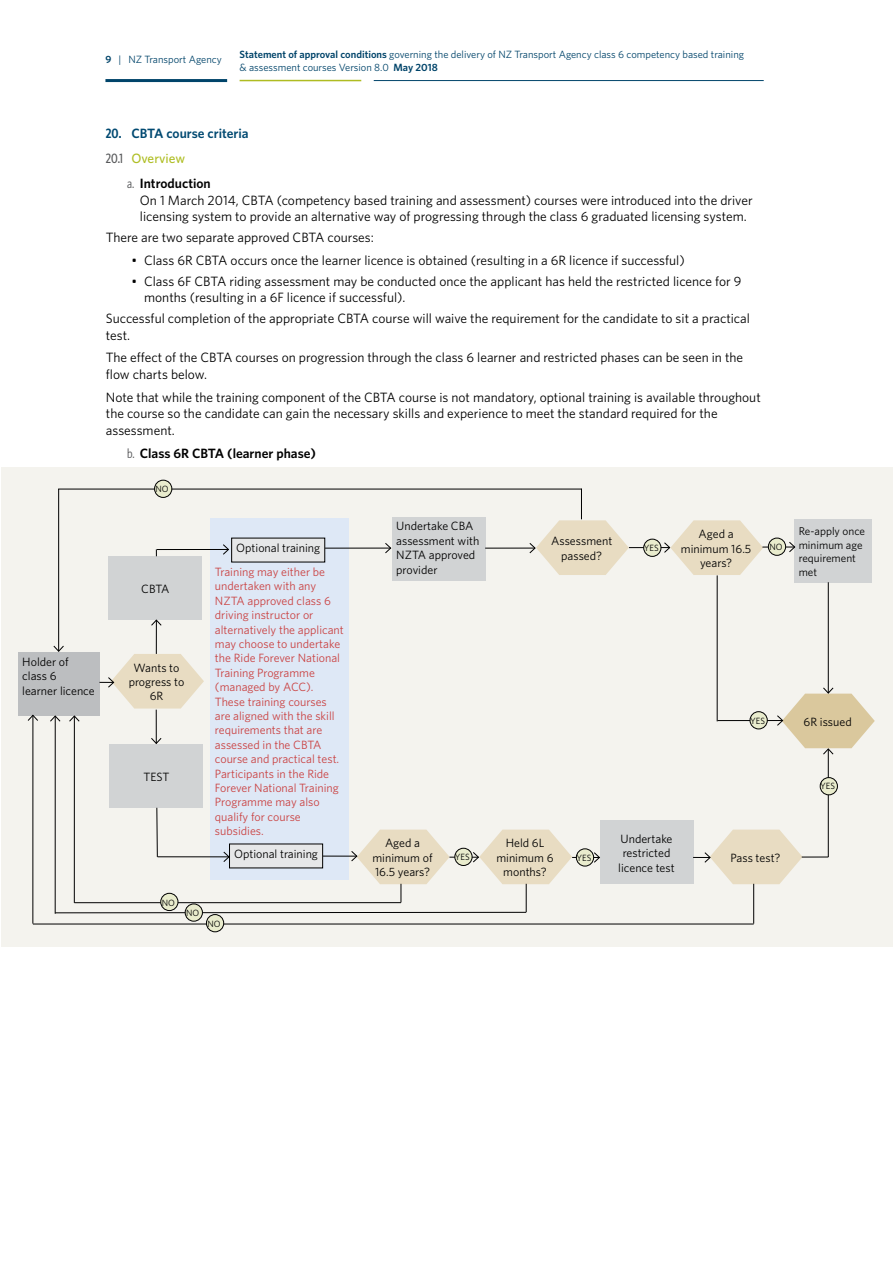
<style>
.page{position:relative;width:893px;height:1263px;background:#fff}
.page>*{position:absolute;margin:0;border:0;box-sizing:border-box;transform-origin:0 0}
.t1{font:13.5px/16.5px "Whitney";color:#000}
.t2{font:600 13.5px "Whitney";color:#000}
.t3{font:600 13.5px "Whitney";color:#004971}
.t4{font:500 13.5px "Whitney";color:#afbe24}
.t5{font:12px/14.4px "Whitney";color:#ca4242}
.t6{font:12px/14.4px "Whitney";color:#000;text-align:center}
.t7{font:11.25px/13.5px "Whitney";color:#000}
.t8{font:10.5px/12.6px "Whitney";color:#00446a}
.t9{font:9px "Whitney";color:#000}
.s1{font-weight:600}
.s2{font-family:"Whitney Condensed"}
.s3{font-family:"Whitney Condensed";color:#58595b}
.s4{font-family:"Whitney Condensed";font-weight:400;color:#58595b}
</style>
<div class="page">
<hr style="left:105px;top:79px;width:122px;height:3px;background:#00446a">
<hr style="left:374px;top:80px;width:390px;height:1px;background:#00446a">
<hr style="left:240px;top:80px;width:121px;height:1px;background:#afbc22">
<div style="left:1px;top:467px;width:891px;height:479px;background:#f4f3ee"></div>
<hr style="left:629px;top:547px;width:41px;height:1px;background:#000">
<div style="left:392px;top:517px;width:93px;height:63px;background:#d1d3d4"></div>
<div style="left:211px;top:519px;width:138px;height:361px;background:#dee8f6"></div>
<div style="left:232px;top:538px;width:93px;height:24px;background:#e6e7e8"></div>
<div style="left:600px;top:820px;width:93px;height:64px;background:#d1d3d4"></div>
<div style="left:109px;top:556px;width:93px;height:64px;background:#d1d3d4"></div>
<div style="left:18px;top:652px;width:81px;height:64px;background:#bcbec0"></div>
<div style="left:794px;top:519px;width:78px;height:64px;background:#d1d3d4"></div>
<div style="left:110px;top:744px;width:93px;height:64px;background:#d1d3d4"></div>
<svg style="left:663px;top:520px;width:100px;height:55px"></svg>
<hr style="left:58px;top:489px;width:1px;height:162px;background:#000">
<svg style="left:53px;top:645px;width:11px;height:7px"></svg>
<hr style="left:58px;top:489px;width:524px;height:1px;background:#000">
<hr style="left:581px;top:489px;width:1px;height:30px;background:#000">
<svg style="left:99px;top:654px;width:105px;height:54px"></svg>
<hr style="left:156px;top:620px;width:1px;height:34px;background:#000">
<svg style="left:151px;top:619px;width:11px;height:7px"></svg>
<hr style="left:156px;top:710px;width:1px;height:33px;background:#000">
<svg style="left:151px;top:737px;width:11px;height:7px"></svg>
<hr style="left:157px;top:549px;width:71px;height:1px;background:#000">
<svg style="left:223px;top:544px;width:6px;height:11px"></svg>
<hr style="left:325px;top:548px;width:66px;height:1px;background:#000">
<svg style="left:384px;top:543px;width:8px;height:11px"></svg>
<hr style="left:485px;top:548px;width:50px;height:1px;background:#000">
<svg style="left:529px;top:520px;width:100px;height:55px"></svg>
<hr style="left:762px;top:547px;width:33px;height:1px;background:#000">
<svg style="left:788px;top:542px;width:8px;height:11px"></svg>
<hr style="left:828px;top:582px;width:1px;height:111px;background:#000">
<hr style="left:828px;top:749px;width:1px;height:108px;background:#000">
<hr style="left:717px;top:575px;width:1px;height:146px;background:#000">
<hr style="left:717px;top:720px;width:66px;height:1px;background:#000">
<svg style="left:777px;top:687px;width:98px;height:68px"></svg>
<svg style="left:693px;top:830px;width:135px;height:54px"></svg>
<hr style="left:753px;top:884px;width:1px;height:40px;background:#000">
<hr style="left:32px;top:715px;width:1px;height:209px;background:#000">
<svg style="left:27px;top:714px;width:11px;height:7px"></svg>
<hr style="left:74px;top:716px;width:1px;height:187px;background:#000">
<svg style="left:69px;top:715px;width:11px;height:7px"></svg>
<hr style="left:55px;top:716px;width:1px;height:198px;background:#000">
<svg style="left:50px;top:715px;width:11px;height:7px"></svg>
<svg style="left:54px;top:807px;width:546px;height:106px"></svg>
<hr style="left:33px;top:924px;width:721px;height:1px;background:#000">
<div style="left:455px;top:848px;width:17px;height:17px;background:#e9eccd;border-radius:50%"></div>
<div style="left:455px;top:848px;width:17px;height:17px;border:1px solid #000;border-radius:50%"></div>
<div style="left:155px;top:480px;width:17px;height:17px;background:#e9eccd;border-radius:50%"></div>
<div style="left:154px;top:480px;width:18px;height:17px;border:1px solid #000;border-radius:50%"></div>
<div style="left:206px;top:914px;width:18px;height:18px;background:#e9eccd;border-radius:50%"></div>
<div style="left:206px;top:914px;width:18px;height:18px;border:1px solid #000;border-radius:50%"></div>
<div style="left:185px;top:904px;width:17px;height:17px;background:#e9eccd;border-radius:50%"></div>
<div style="left:185px;top:904px;width:18px;height:17px;border:1px solid #000;border-radius:50%"></div>
<div style="left:161px;top:893px;width:17px;height:17px;background:#e9eccd;border-radius:50%"></div>
<div style="left:161px;top:893px;width:17px;height:18px;border:1px solid #000;border-radius:50%"></div>
<div style="left:576px;top:849px;width:18px;height:17px;background:#e9eccd;border-radius:50%"></div>
<div style="left:576px;top:849px;width:18px;height:17px;border:1px solid #000;border-radius:50%"></div>
<div style="left:820px;top:778px;width:17px;height:17px;background:#e9eccd;border-radius:50%"></div>
<div style="left:820px;top:777px;width:17px;height:18px;border:1px solid #000;border-radius:50%"></div>
<div style="left:750px;top:712px;width:17px;height:17px;background:#e9eccd;border-radius:50%"></div>
<div style="left:750px;top:712px;width:17px;height:17px;border:1px solid #000;border-radius:50%"></div>
<div style="left:644px;top:539px;width:17px;height:17px;background:#e9eccd;border-radius:50%"></div>
<div style="left:644px;top:539px;width:17px;height:17px;border:1px solid #000;border-radius:50%"></div>
<div style="left:768px;top:538px;width:18px;height:17px;background:#e9eccd;border-radius:50%"></div>
<div style="left:768px;top:538px;width:18px;height:17px;border:1px solid #000;border-radius:50%"></div>
<p class="t8" style="left:105px;top:53px;width:118px"><span class="s1">9</span> | NZ Transport Agency</p>
<p class="t8" style="left:240px;top:48px;width:506px"><span class="s1">Statement of approval conditions</span> governing the delivery of NZ Transport Agency class 6 competency based training &amp; assessment courses Version 8.0 <span class="s1">May 2018</span></p>
<p class="t6" style="left:22px;top:654px;width:74px;text-align:left">Holder of class 6<br>learner licence</p>
<p class="t3" style="left:106px;top:125px;width:144px"><span class="s2">20.</span> CBTA course criteria</p>
<p class="t4" style="left:106px;top:150px;width:81px"><span class="s3">20.1</span> Overview</p>
<p class="t2" style="left:127px;top:175px;width:85px"><span class="s4">a.</span> Introduction</p>
<p class="t1" style="left:140px;top:192px;width:614px">On 1 March 2014, CBTA (competency based training and assessment) courses were introduced into the driver licensing system to provide an alternative way of progressing through the class 6 graduated licensing system.</p>
<p class="t1" style="left:106px;top:229px;width:270px">There are two separate approved CBTA courses:</p>
<p class="t1" style="left:131px;top:252px;width:555px">• Class 6R CBTA occurs once the learner licence is obtained (resulting in a 6R licence if successful)</p>
<p class="t1" style="left:144px;top:272px;width:599px;text-indent:-13px">• Class 6F CBTA riding assessment may be conducted once the applicant has held the restricted licence for 9 months (resulting in a 6F licence if successful).</p>
<p class="t1" style="left:106px;top:310px;width:646px">Successful completion of the appropriate CBTA course will waive the requirement for the candidate to sit a practical test.</p>
<p class="t1" style="left:106px;top:349px;width:639px">The effect of the CBTA courses on progression through the class 6 learner and restricted phases can be seen in the flow charts below.</p>
<p class="t1" style="left:106px;top:388px;width:656px">Note that while the training component of the CBTA course is not mandatory, optional training is available throughout the course so the candidate can gain the necessary skills and experience to meet the standard required for the assessment.</p>
<p class="t2" style="left:127px;top:444px;width:190px"><span class="s4">b.</span> Class 6R CBTA (learner phase)</p>
<p class="t9" style="left:156px;top:483px;width:15px">NO</p>
<p class="t6" style="left:141px;top:581px;width:30px">CBTA</p>
<p class="t6" style="left:129px;top:660px;width:57px">Wants to progress to<br>6R</p>
<p class="t6" style="left:143px;top:769px;width:27px">TEST</p>
<p class="t9" style="left:162px;top:896px;width:15px">NO</p>
<p class="t9" style="left:186px;top:907px;width:15px">NO</p>
<p class="t6" style="left:236px;top:541px;width:85px">Optional training</p>
<p class="t6" style="left:396px;top:519px;width:85px;text-align:left">Undertake CBA assessment with<br>NZTA approved</p>
<p class="t5" style="left:215px;top:564px;width:112px">Training may either be</p>
<p class="t6" style="left:396px;top:562px;width:43px">provider</p>
<p class="t5" style="left:215px;top:579px;width:130px">undertaken with any<br>NZTA approved class 6 driving instructor or alternatively the applicant may choose to undertake the Ride Forever National<br>Training Programme (managed by ACC).<br>These training courses are aligned with the skill requirements that are assessed in the CBTA course and practical test.<br>Participants in the Ride<br>Forever National Training<br>Programme may also qualify for course subsidies.</p>
<p class="t6" style="left:234px;top:846px;width:85px">Optional training</p>
<p class="t9" style="left:207px;top:918px;width:15px">NO</p>
<p class="t6" style="left:372px;top:836px;width:62px">Aged a minimum of<br>16.5 years?</p>
<p class="t9" style="left:455px;top:851px;width:16px">YES</p>
<p class="t6" style="left:551px;top:534px;width:63px">Assessment passed?</p>
<p class="t6" style="left:681px;top:526px;width:72px">Aged a minimum 16.5 years?</p>
<p class="t9" style="left:644px;top:542px;width:16px">YES</p>
<p class="t9" style="left:769px;top:541px;width:15px">NO</p>
<p class="t9" style="left:750px;top:714px;width:16px">YES</p>
<p class="t6" style="left:496px;top:836px;width:59px">Held 6L minimum 6 months?</p>
<p class="t9" style="left:576px;top:851px;width:16px">YES</p>
<p class="t6" style="left:618px;top:831px;width:58px">Undertake restricted licence test</p>
<p class="t6" style="left:730px;top:850px;width:51px">Pass test?</p>
<p class="t7" style="left:799px;top:524px;width:68px">Re-apply once minimum age requirement met</p>
<p class="t6" style="left:803px;top:714px;width:50px">6R issued</p>
<p class="t9" style="left:820px;top:780px;width:16px">YES</p>
</div>
